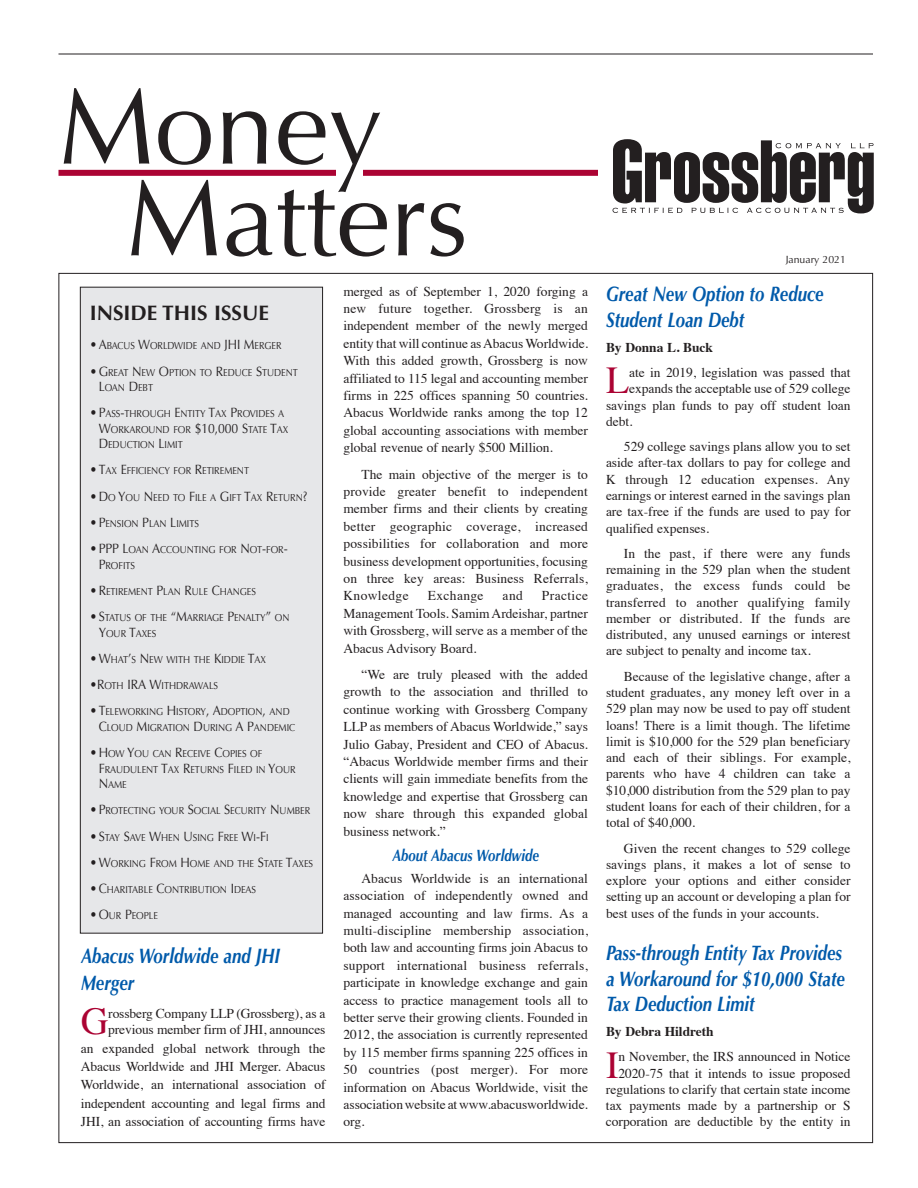
<style>
.page{position:relative;width:918px;height:1188px;background:#fff}
.page>*{position:absolute;margin:0;border:0;box-sizing:border-box;transform-origin:0 0}
.t1{font:108px "Optima";color:#231f20}
.t2{font:37.95px "Times";color:#ab0333}
.t3{font:italic 700 21px/25.3px "Optima";color:#015aaa;scale:.8 1}
.t4{font:700 21px "Optima";color:#231f20}
.t5{font:italic 700 16.5px "Optima";color:#015aaa;scale:.8 1}
.t6{font:13.5px/17.4px "Times";letter-spacing:-.005em;color:#231f20;text-align:justify}
.t7{font:700 13.5px "Times";letter-spacing:-.005em;color:#231f20}
.t8{font:13.5px "Times";letter-spacing:.03em;color:#231f20}
.t9{font:13.5px "Optima";color:#231f20;scale:.9 1}
.t10{font:10.5px "Optima";color:#231f20}
.t11{font:10.2px/15.5px "Optima";letter-spacing:-.005em;color:#231f20;scale:.9 1}
.t12{font:10.2px "Optima";letter-spacing:-.005em;color:#231f20;scale:.89 1}
.s1{font-size:13.5px}
</style>
<div class="page">
<hr style="left:58px;top:54px;width:815px;height:1px;background:#231f20">
<div style="left:58px;top:170px;width:706px;height:6px;background:#ab0333"></div>
<div style="left:336px;top:162px;width:27px;height:33px;background:#fff"></div>
<div style="left:598px;top:121px;width:296px;height:113px;background:#fff"></div>
<svg style="left:613px;top:139px;width:261px;height:74px"></svg>
<div style="left:80px;top:287px;width:243px;height:646px;background:#e6e7e9"></div>
<div style="left:80px;top:287px;width:243px;height:647px;border:1px solid #231f20"></div>
<h1 class="t1" style="left:58px;top:64px;width:326px">Money</h1>
<h1 class="t1" style="left:126px;top:156px;width:344px">Matters</h1>
<h3 class="t4" style="left:90px;top:301px;width:181px">INSIDE THIS ISSUE</h3>
<p class="t12" style="left:90px;top:340px;width:217px"><span class="s1">•A</span>BACUS <span class="s1">W</span>ORLDWIDE AND <span class="s1">JHI M</span>ERGER</p>
<p class="t11" style="left:99px;top:365px;width:223px;text-indent:-9px"><span class="s1">• G</span> REAT <span class="s1">N</span> EW <span class="s1">O</span>PTION TO <span class="s1">R</span>EDUCE <span class="s1">S</span>TUDENT<br><span class="s1">L</span>OAN <span class="s1">D</span> EBT</p>
<p class="t11" style="left:99px;top:406px;width:212px;text-indent:-9px"><span class="s1">• P</span>ASS<span class="s1">-</span>TH ROUGH <span class="s1">E</span> NTITY <span class="s1">T</span>AX <span class="s1">P</span>ROVIDES A<br><span class="s1">W</span>ORKAROUND FOR <span class="s1">$10,000 S</span>TATE <span class="s1">T</span>AX<br><span class="s1">D</span>EDUCTION <span class="s1">L</span>IMIT</p>
<p class="t11" style="left:90px;top:463px;width:179px"><span class="s1">• T</span>AX <span class="s1">E</span>FFICIENCY FOR <span class="s1">R</span>ETIREMENT</p>
<p class="t11" style="left:90px;top:490px;width:244px"><span class="s1">• D</span>O <span class="s1">Y</span>OU <span class="s1">N</span> EED TO <span class="s1">F</span>ILE A <span class="s1">G</span>IFT <span class="s1">T</span>AX <span class="s1">R</span>ETURN<span class="s1">?</span></p>
<p class="t11" style="left:90px;top:516px;width:123px"><span class="s1">• P</span>ENSION <span class="s1">P</span>LAN <span class="s1">L</span>IMITS</p>
<p class="t9" style="left:90px;top:541px;width:14px">• PPP</p>
<p class="t11" style="left:99px;top:542px;width:212px;text-indent:24px"><span class="s1">L</span>OAN <span class="s1">A</span>CCOUNTING FOR <span class="s1">N</span> OT<span class="s1">-</span>FOR<span class="s1">-<br>P</span>ROFITS</p>
<p class="t11" style="left:90px;top:584px;width:186px"><span class="s1">• R</span>ETIREMENT <span class="s1">P</span>LAN <span class="s1">R</span>ULE <span class="s1">C</span>HANGES</p>
<p class="t11" style="left:99px;top:610px;width:213px;text-indent:-9px"><span class="s1">• S</span>TATUS OF TH E <span class="s1">“M</span>ARRIAGE <span class="s1">P</span>ENALTY<span class="s1">”</span> ON<br><span class="s1">Y</span>OUR <span class="s1">T</span>AXES</p>
<p class="t11" style="left:90px;top:652px;width:198px"><span class="s1">•W</span>HAT<span class="s1">’</span>S <span class="s1">N</span> EW WITH THE <span class="s1">K</span>IDDIE <span class="s1">T</span>AX</p>
<p class="t11" style="left:90px;top:678px;width:119px"><span class="s1">•R</span>OTH <span class="s1">IRA W</span>ITH DRAWA</p>
<p class="t11" style="left:209px;top:678px;width:12px">LS</p>
<p class="t11" style="left:99px;top:704px;width:220px;text-indent:-9px"><span class="s1">• T</span>ELEWORKING <span class="s1">H</span>ISTORY<span class="s1">, A</span>DOPTION<span class="s1">,</span> AND<br><span class="s1">C</span>LOUD <span class="s1">M</span>IGRATION <span class="s1">D</span> URING <span class="s1">A P</span>ANDEMIC</p>
<p class="t11" style="left:99px;top:746px;width:221px;text-indent:-9px"><span class="s1">•H</span>OW <span class="s1">Y</span>OU CAN <span class="s1">R</span>ECEIVE <span class="s1">C</span>OPIES OF<br><span class="s1">F</span>RAUDULENT <span class="s1">T</span>AX <span class="s1">R</span>ETURNS <span class="s1">F</span>ILED IN <span class="s1">Y</span>OUR<br><span class="s1">N</span>AME</p>
<p class="t11" style="left:90px;top:803px;width:247px"><span class="s1">• P</span>ROTECTING YOUR <span class="s1">S</span>OCIAL <span class="s1">S</span>ECURITY <span class="s1">N</span> UMBER</p>
<p class="t11" style="left:90px;top:829px;width:200px"><span class="s1">• S</span>TAY <span class="s1">S</span>AVE <span class="s1">W</span>H EN <span class="s1">U</span> SING <span class="s1">F</span>REE <span class="s1">W</span>I<span class="s1">-F</span>I</p>
<p class="t11" style="left:90px;top:856px;width:250px"><span class="s1">•W</span>ORKING <span class="s1">F</span>ROM <span class="s1">H</span>OME AND TH E <span class="s1">S</span>TATE <span class="s1">T</span>AXES</p>
<p class="t11" style="left:90px;top:882px;width:186px"><span class="s1">• C</span>HARITABLE <span class="s1">C</span>ONTRIBUTION <span class="s1">I</span> DEAS</p>
<p class="t11" style="left:90px;top:908px;width:77px"><span class="s1">• O</span>UR <span class="s1">P</span>EOPLE</p>
<h3 class="t3" style="left:81px;top:942px;width:250px;line-height:27.5px">Abacus Worldwide and JHI<br>Merger</h3>
<h2 class="t2" style="left:81px;top:986px;width:29px">G</h2>
<p class="t6" style="left:108px;top:1004px;width:219px;line-height:16.2px">rossberg Company LLP (Grossberg), as a previous member firm of JHI, announces</p>
<p class="t6" style="left:81px;top:1038px;width:246px;line-height:18.5px">an expanded global network through the Abacus Worldwide and JHI Merger. Abacus Worldwide, an international association of independent accounting and legal firms and JHI, an association of accounting firms have</p>
<p class="t6" style="left:343px;top:281px;width:246px">merged as of September 1, 2020 forging a new future together. Grossberg is an independent member of the newly merged entity that will continue as Abacus Worldwide.<br>With this added growth, Grossberg is now affiliated to 115 legal and accounting member firms in 225 offices spanning 50 countries.<br>Abacus Worldwide ranks among the top 12 global accounting associations with member global revenue of nearly $500 Million.</p>
<p class="t6" style="left:343px;top:464px;width:246px;text-indent:18px">The main objective of the merger is to provide greater benefit to independent member firms and their clients by creating better geographic coverage, increased possibilities for collaboration and more business development opportunities, focusing on three key areas: Business Referrals, Knowledge</p>
<p class="t8" style="left:428px;top:583px;width:57px">Exchange</p>
<p class="t6" style="left:503px;top:586px;width:22px">and</p>
<p class="t6" style="left:343px;top:586px;width:246px;text-indent:198px">Practice Management Tools. Samim Ardeishar, partner with Grossberg, will serve as a member of the Abacus Advisory Board.</p>
<p class="t6" style="left:343px;top:665px;width:246px;text-indent:18px">“We are truly pleased with the added growth to the association and thrilled to continue working with Grossberg Company LLP as members of Abacus Worldwide,” says Julio Gabay, President and CEO of Abacus. “Abacus Worldwide member firms and their clients will gain immediate benefits from the knowledge and expertise that Grossberg can now share through this expanded global business network.”</p>
<p class="t5" style="left:392px;top:846px;width:185px">About Abacus Worldwide</p>
<p class="t6" style="left:344px;top:868px;width:246px;text-indent:18px">Abacus Worldwide is an international association of independently owned and managed accounting and law firms. As a multi-discipline membership association, both law and accounting firms join Abacus to support international business referrals, participate in knowledge exchange and gain access to practice management tools all to better serve their growing clients. Founded in 2012, the association is currently represented by 115 member firms spanning 225 offices in 50 countries (post merger). For more information on Abacus Worldwide, visit the association website at www.abacusworldwide. org.</p>
<p class="t10" style="left:786px;top:253px;width:62px">January 2021</p>
<h3 class="t3" style="left:606px;top:282px;width:273px">Great New Option to Reduce<br>Student Loan Debt</h3>
<p class="t7" style="left:606px;top:334px;width:108px">By Donna L. Buck</p>
<h2 class="t2" style="left:606px;top:345px;width:25px">L</h2>
<p class="t6" style="left:629px;top:363px;width:223px">ate in 2019, legislation was passed that</p>
<p class="t6" style="left:629px;top:379px;width:223px">expands the acceptable use of 529 college</p>
<p class="t6" style="left:606px;top:395px;width:246px">savings plan funds to pay off student loan</p>
<p class="t6" style="left:606px;top:411px;width:28px">debt.</p>
<p class="t6" style="left:606px;top:437px;width:246px;line-height:16.4px;text-indent:18px">529 college savings plans allow you to set aside after-tax dollars to pay for college and K through 12 education expenses. Any earnings or interest earned in the savings plan are tax-free if the funds are used to pay for qualified expenses.</p>
<p class="t6" style="left:606px;top:544px;width:246px;line-height:16.4px;text-indent:18px">In the past, if there were any funds remaining in the 529 plan when the student graduates, the excess funds could be transferred to another qualifying family member or distributed. If the funds are distributed, any unused earnings or interest are subject to penalty and income tax.</p>
<p class="t6" style="left:606px;top:667px;width:246px;line-height:16.4px;text-indent:18px">Because of the legislative change, after a student graduates, any money left over in a 529 plan may now be used to pay off student loans! There is a limit though. The lifetime limit is $10,000 for the 529 plan beneficiary and each of their siblings. For example, parents who have 4 children can take a $10,000 distribution from the 529 plan to pay student loans for each of their children, for a total of $40,000.</p>
<p class="t6" style="left:606px;top:839px;width:246px;line-height:16.4px;text-indent:18px">Given the recent changes to 529 college savings plans, it makes a lot of sense to explore your options and either consider setting up an account or developing a plan for best uses of the funds in your accounts.</p>
<h3 class="t3" style="left:606px;top:941px;width:300px">Pass-through Entity Tax Provides a Workaround for $10,000 State<br>Tax Deduction Limit</h3>
<p class="t7" style="left:606px;top:1019px;width:109px">By Debra Hildreth</p>
<h2 class="t2" style="left:606px;top:1029px;width:14px">I</h2>
<p class="t6" style="left:606px;top:1048px;width:246px;line-height:16.2px;text-align:right">n November, the IRS announced in Notice 2020-75 that it intends to issue proposed regulations to clarify that certain state income tax payments made by a partnership or S corporation are deductible by the entity in</p>
</div>
